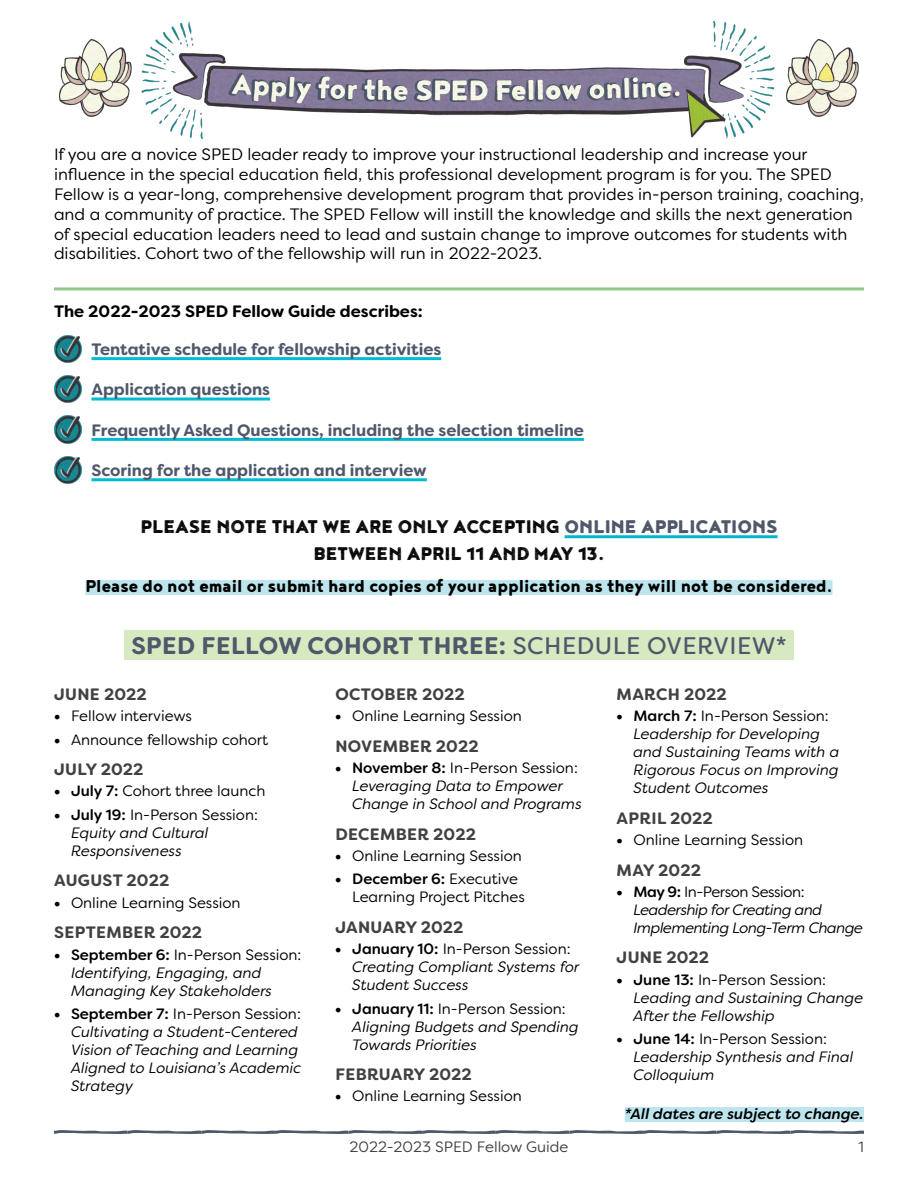
<style>
.page{position:relative;width:918px;height:1188px;background:#fff}
.page>*{position:absolute;margin:0;border:0;box-sizing:border-box;transform-origin:0 0}
.t1{font:700 24px "Filson Soft";letter-spacing:.02em;color:#4f586a}
.t2{font:22.5px/27px "Noyh A Bistro Sack";color:#000;text-align:center}
.Body{font:21px "Noyh A Cafe";color:#000}
.t3{font:16.5px/19.8px "Filson Soft";color:#000}
.t4{font:700 16.5px "Filson Soft";color:#4f586a}
.Month_Headers{font:700 16.5px "Filson Soft";letter-spacing:.015em;color:#414042}
.Body-2{font:700 16.5px "Filson Soft";color:#000}
.t5{font:italic 15px/18px "Filson Soft";color:#000}
.t6{font:15px/18px "Filson Soft";color:#000}
.t7{font:italic 15px/18px "Filson Soft";letter-spacing:-.03em;color:#000}
.Bullets_2__Schedule{font:italic 500 15px "Filson Soft";color:#000}
.Body-3{font:15px "Filson Soft";color:#414042}
.s1{font-family:"Noyh A Bistro";color:#4f586a}
.s2{font-weight:400}
.s3{font-weight:500}
.s4{font-weight:800}
.s5{font-weight:800;font-style:normal}
.s6{font-weight:500;font-style:normal}
.s7{font-style:normal}
</style>
<div class="page">
<svg style="left:54px;top:1130px;width:810px;height:4px"></svg>
<hr style="left:54px;top:287px;width:810px;height:3px;background:#93c789">
<hr style="left:91px;top:357px;width:350px;height:3px;background:#00bcd3">
<hr style="left:91px;top:398px;width:179px;height:3px;background:#00bcd3">
<hr style="left:91px;top:438px;width:493px;height:3px;background:#00bcd3">
<hr style="left:91px;top:478px;width:336px;height:3px;background:#00bcd3">
<hr style="left:565px;top:535px;width:213px;height:3px;background:#00b7cf">
<div style="left:86px;top:580px;width:746px;height:15px;background:#bde5ed"></div>
<div style="left:124px;top:630px;width:670px;height:30px;background:#d7e9c1"></div>
<img style="left:54px;top:335px;width:27px;height:27px">
<img style="left:54px;top:375px;width:27px;height:28px">
<img style="left:54px;top:416px;width:27px;height:27px">
<img style="left:54px;top:456px;width:27px;height:28px">
<img style="left:59px;top:22px;width:800px;height:117px">
<div style="left:625px;top:1107px;width:239px;height:15px;background:#bde5ed"></div>
<p class="t3" style="left:54px;top:145px;width:812px">If you are a novice SPED leader ready to improve your instructional leadership and increase your influence in the special education field, this professional development program is for you. The SPED Fellow is a year-long, comprehensive development program that provides in-person training, coaching, and a community of practice. The SPED Fellow will instill the knowledge and skills the next generation of special education leaders need to lead and sustain change to improve outcomes for students with disabilities. Cohort two of the fellowship will run in 2022-2023.</p>
<p class="Body-2" style="left:54px;top:301px;width:370px">The 2022-2023 SPED Fellow Guide describes:</p>
<p class="t4" style="left:91px;top:338px;width:351px">Tentative schedule for fellowship activities</p>
<p class="t4" style="left:91px;top:379px;width:180px">Application questions</p>
<p class="t4" style="left:91px;top:419px;width:494px">Frequently Asked Questions, including the selection timeline</p>
<p class="t4" style="left:91px;top:460px;width:337px">Scoring for the application and interview</p>
<p class="t2" style="left:140px;top:512px;width:639px">PLEASE NOTE THAT WE ARE ONLY ACCEPTING <span class="s1">ONLINE APPLICATIONS<br></span>BETWEEN APRIL 11 AND MAY 13.</p>
<p class="Body" style="left:86px;top:574px;width:748px">Please do not email or submit hard copies of your application as they will not be considered.</p>
<p class="t1" style="left:131px;top:631px;width:657px">SPED FELLOW COHORT THREE: <span class="s2">SCHEDULE OVERVIEW</span><span class="s3">*</span></p>
<p class="Month_Headers" style="left:54px;top:684px;width:94px">JUNE 2022</p>
<p class="t6" style="left:54px;top:707px;width:140px"><span class="s4">•</span> Fellow interviews</p>
<p class="t6" style="left:54px;top:730px;width:216px"><span class="s4">•</span> Announce fellowship cohort</p>
<p class="Month_Headers" style="left:54px;top:759px;width:91px">JULY 2022</p>
<p class="t6" style="left:54px;top:782px;width:213px"><span class="s4">•</span> <span class="s3">July 7:</span> Cohort three launch</p>
<p class="t5" style="left:71px;top:806px;width:188px;text-indent:-17px"><span class="s5">•</span> <span class="s6">July 19:</span> <span class="s7">In-Person Session:<br></span>Equity and Cultural<br>Responsiveness</p>
<p class="Month_Headers" style="left:54px;top:870px;width:117px">AUGUST 2022</p>
<p class="t6" style="left:54px;top:893px;width:188px"><span class="s4">•</span> Online Learning Session</p>
<p class="Month_Headers" style="left:54px;top:922px;width:150px">SEPTEMBER 2022</p>
<p class="t5" style="left:71px;top:945px;width:232px;text-indent:-17px"><span class="s5">•</span> <span class="s6">September 6:</span> <span class="s7">In-Person Session:<br></span>Identifying, Engaging, and<br>Managing Key Stakeholders</p>
<p class="t5" style="left:71px;top:1005px;width:232px;text-indent:-17px"><span class="s5">•</span> <span class="s6">September 7:</span> <span class="s7">In-Person Session:<br></span>Cultivating a Student-Centered<br>Vision of Teaching and Learning<br>Aligned to Louisiana’s Academic<br>Strategy</p>
<p class="Month_Headers" style="left:335px;top:684px;width:131px">OCTOBER 2022</p>
<p class="t6" style="left:335px;top:707px;width:188px"><span class="s4">•</span> Online Learning Session</p>
<p class="Month_Headers" style="left:335px;top:735px;width:145px">NOVEMBER 2022</p>
<p class="t5" style="left:352px;top:759px;width:231px;text-indent:-17px"><span class="s5">•</span> <span class="s6">November 8:</span> <span class="s7">In-Person Session:<br></span>Leveraging Data to Empower<br>Change in School and Programs</p>
<p class="Month_Headers" style="left:335px;top:823px;width:142px">DECEMBER 2022</p>
<p class="t6" style="left:335px;top:847px;width:188px"><span class="s4">•</span> Online Learning Session</p>
<p class="t6" style="left:352px;top:870px;width:174px;text-indent:-17px"><span class="s4">•</span> <span class="s3">December 6:</span> Executive<br>Learning Project Pitches</p>
<p class="Month_Headers" style="left:335px;top:916px;width:130px">JANUARY 2022</p>
<p class="t5" style="left:352px;top:940px;width:229px;text-indent:-17px"><span class="s5">•</span> <span class="s6">January 10:</span> <span class="s7">In-Person Session:<br></span>Creating Compliant Systems for<br>Student Success</p>
<p class="t5" style="left:352px;top:999px;width:228px;text-indent:-17px"><span class="s5">•</span> <span class="s6">January 11:</span> <span class="s7">In-Person Session:<br></span>Aligning Budgets and Spending<br>Towards Priorities</p>
<p class="Month_Headers" style="left:335px;top:1064px;width:138px">FEBRUARY 2022</p>
<p class="t6" style="left:335px;top:1087px;width:188px"><span class="s4">•</span> Online Learning Session</p>
<p class="Month_Headers" style="left:617px;top:684px;width:112px">MARCH 2022</p>
<p class="t5" style="left:634px;top:707px;width:207px;text-indent:-17px"><span class="s5">•</span> <span class="s6">March 7:</span> <span class="s7">In-Person Session:<br></span>Leadership for Developing and Sustaining Teams with a<br>Rigorous Focus on Improving<br>Student Outcomes</p>
<p class="Month_Headers" style="left:617px;top:807px;width:98px">APRIL 2022</p>
<p class="t6" style="left:616px;top:831px;width:188px"><span class="s4">•</span> Online Learning Session</p>
<p class="Month_Headers" style="left:617px;top:859px;width:86px">MAY 2022</p>
<p class="t7" style="left:634px;top:883px;width:231px;text-indent:-17px"><span class="s5">•</span> <span class="s6">May 9:</span> <span class="s7">In-Person Session:<br></span>Leadership for Creating and<br>Implementing Long-Term Change</p>
<p class="Month_Headers" style="left:617px;top:947px;width:94px">JUNE 2022</p>
<p class="t5" style="left:634px;top:970px;width:232px;text-indent:-17px"><span class="s5">•</span> <span class="s6">June 13:</span> <span class="s7">In-Person Session:<br></span>Leading and Sustaining Change<br>After the Fellowship</p>
<p class="t5" style="left:634px;top:1030px;width:222px;text-indent:-17px"><span class="s5">•</span> <span class="s6">June 14:</span> <span class="s7">In-Person Session:<br></span>Leadership Synthesis and Final<br>Colloquium</p>
<p class="Bullets_2__Schedule" style="left:625px;top:1104px;width:241px">*All dates are subject to change.</p>
<p class="Body-3" style="left:349px;top:1137px;width:221px">2022-2023 SPED Fellow Guide</p>
<p class="Body-3" style="left:859px;top:1137px;width:7px">1</p>
</div>
